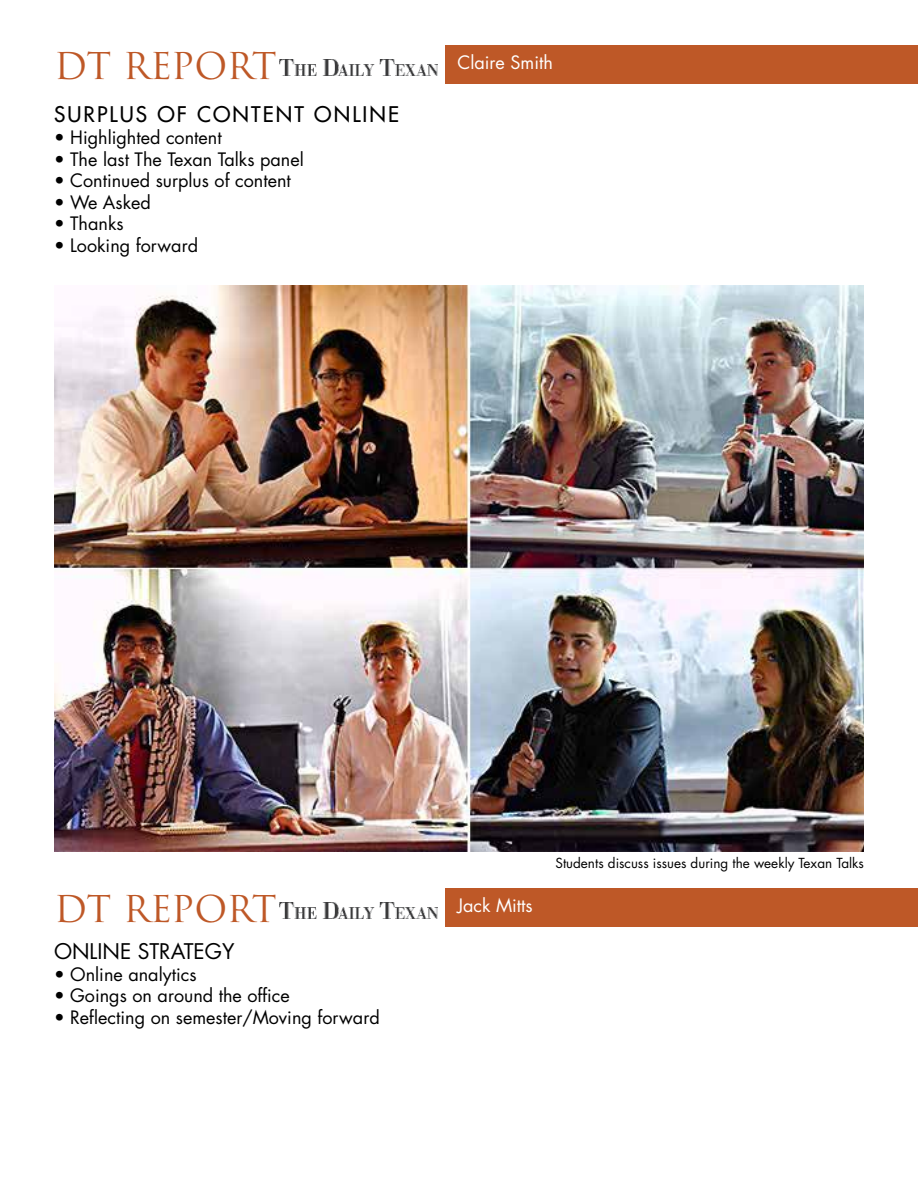
<style>
.page{position:relative;width:918px;height:1188px;background:#fff}
.page>*{position:absolute;margin:0;border:0;box-sizing:border-box;transform-origin:0 0}
.t1{font:36px "Trajan Pro 3";letter-spacing:-.015em;color:#be5827}
.t2{font:500 21px "Futura Std";letter-spacing:.1em;color:#000}
.t3{font:21px "Futura Std";color:#000}
.t4{font:18px "Futura Std";color:#000}
.t5{font:18px "Futura Std";color:#fff}
.t6{font:13.5px "Futura Std";color:#000}
</style>
<div class="page">
<img style="left:54px;top:285px;width:810px;height:567px">
<div style="left:446px;top:888px;width:472px;height:39px;background:#be5827"></div>
<div style="left:446px;top:45px;width:472px;height:39px;background:#be5827"></div>
<img style="left:280px;top:902px;width:157px;height:16px">
<img style="left:280px;top:59px;width:157px;height:16px">
<h1 class="t1" style="left:54px;top:41px;width:224px">DT REPORT</h1>
<p class="t2" style="left:54px;top:101px;width:347px">SURPLUS OF CONTENT ONLINE</p>
<p class="t4" style="left:54px;top:126px;width:169px">• Highlighted content</p>
<p class="t4" style="left:54px;top:147px;width:251px">• The last The Texan Talks panel</p>
<p class="t4" style="left:54px;top:169px;width:238px">• Continued surplus of content</p>
<p class="t4" style="left:54px;top:191px;width:98px">• We Asked</p>
<p class="t4" style="left:54px;top:212px;width:71px">• Thanks</p>
<p class="t4" style="left:54px;top:234px;width:146px">• Looking forward</p>
<p class="t5" style="left:458px;top:51px;width:97px">Claire Smith</p>
<h1 class="t1" style="left:54px;top:884px;width:224px">DT REPORT</h1>
<p class="t3" style="left:54px;top:938px;width:31px">Online</p>
<p class="t3" style="left:138px;top:938px;width:13px">strategy</p>
<p class="t4" style="left:54px;top:962px;width:144px">• Online analytics</p>
<p class="t4" style="left:54px;top:984px;width:237px">• Goings on around the office</p>
<p class="t4" style="left:54px;top:1006px;width:327px">• Reflecting on semester/Moving forward</p>
<p class="t5" style="left:458px;top:894px;width:77px">Jack Mitts</p>
<p class="t6" style="left:555px;top:855px;width:310px">Students discuss issues during the weekly Texan Talks</p>
</div>
